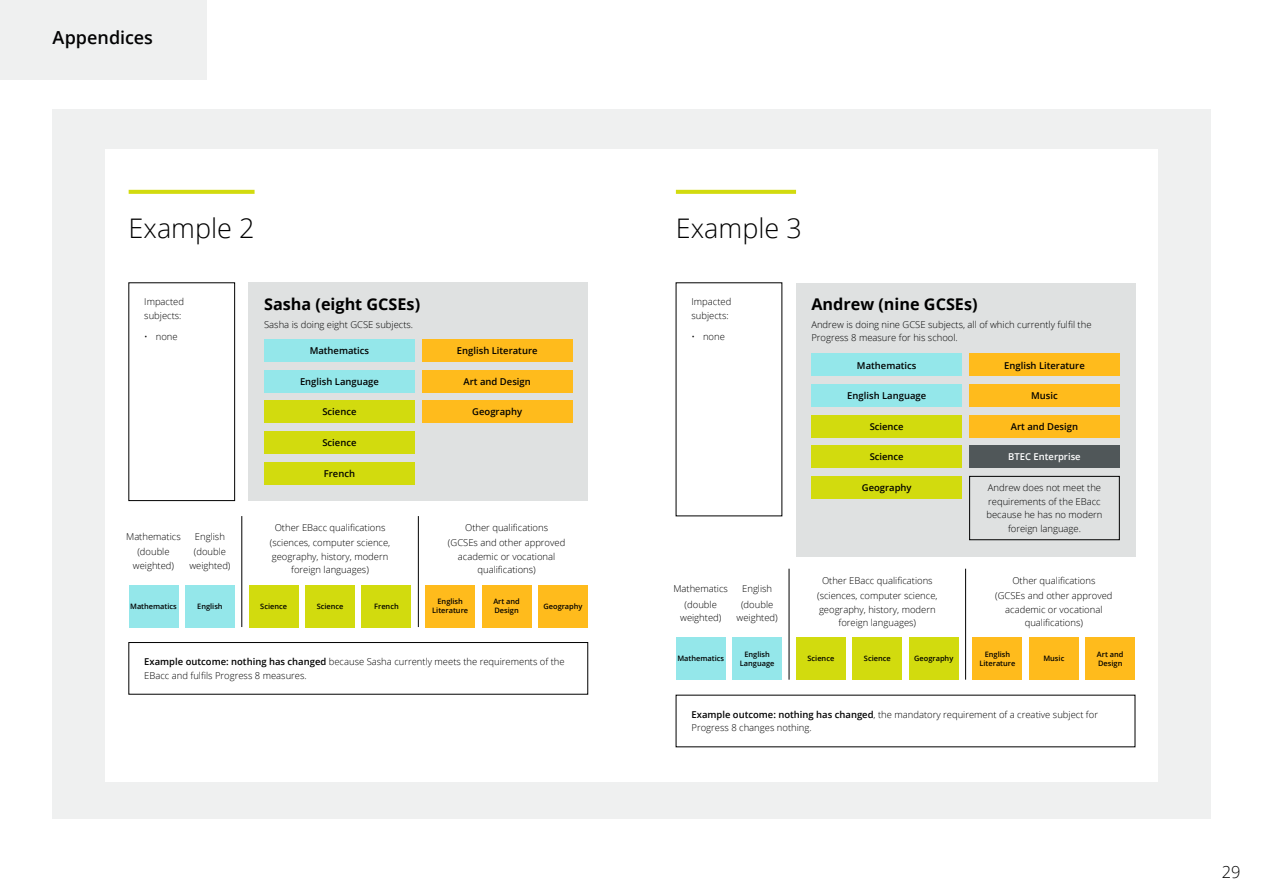
<style>
.page{position:relative;width:1263px;height:893px;background:#fff}
.page>*{position:absolute;margin:0;border:0;box-sizing:border-box;transform-origin:0 0}
.t1{font:300 27px "Open Sans";color:#000}
.section_headers{font:600 18px "Open Sans";color:#020203}
.body_text{font:300 16.5px "Open Sans";color:#000}
.t2{font:700 16.2px "Open Sans";color:#000}
.t3{font:300 9.45px/13.5px "Open Sans";color:#000;text-align:center}
.t4{font:600 9.45px "Open Sans";color:#000}
.t5{font:600 9.45px "Open Sans";color:#fff}
.t6{font:600 7.35px/8.9px "Open Sans";color:#000;text-align:center}
.s1{font-weight:600}
</style>
<div class="page">
<div style="left:53px;top:110px;width:684px;height:709px;background:#eff0f0"></div>
<div style="left:0;top:0;width:206px;height:80px;background:#eff0f0"></div>
<div style="left:526px;top:110px;width:684px;height:709px;background:#eff0f0"></div>
<div style="left:631px;top:149px;width:527px;height:632px;background:#fff"></div>
<div style="left:676px;top:638px;width:50px;height:42px;background:#94e7ea"></div>
<div style="left:732px;top:638px;width:50px;height:42px;background:#94e7ea"></div>
<hr style="left:789px;top:569px;width:1px;height:111px;background:#000">
<div style="left:796px;top:638px;width:50px;height:42px;background:#d2db0e"></div>
<div style="left:852px;top:638px;width:50px;height:42px;background:#d2db0e"></div>
<div style="left:909px;top:638px;width:49px;height:42px;background:#d2db0e"></div>
<div style="left:1029px;top:638px;width:50px;height:42px;background:#ffbb1c"></div>
<div style="left:1085px;top:638px;width:50px;height:42px;background:#ffbb1c"></div>
<div style="left:972px;top:638px;width:50px;height:42px;background:#ffbb1c"></div>
<hr style="left:965px;top:569px;width:1px;height:111px;background:#000">
<svg style="left:676px;top:190px;width:120px;height:4px"></svg>
<div style="left:796px;top:283px;width:339px;height:273px;background:#dfe1e1"></div>
<div style="left:812px;top:353px;width:150px;height:23px;background:#94e7ea"></div>
<div style="left:812px;top:384px;width:150px;height:23px;background:#94e7ea"></div>
<div style="left:812px;top:415px;width:150px;height:23px;background:#d2db0e"></div>
<div style="left:812px;top:445px;width:150px;height:23px;background:#d2db0e"></div>
<div style="left:812px;top:476px;width:150px;height:23px;background:#d2db0e"></div>
<div style="left:969px;top:353px;width:150px;height:23px;background:#ffbb1c"></div>
<div style="left:969px;top:384px;width:150px;height:23px;background:#ffbb1c"></div>
<div style="left:969px;top:415px;width:150px;height:23px;background:#ffbb1c"></div>
<div style="left:969px;top:476px;width:150px;height:64px;border:1px solid #000"></div>
<div style="left:969px;top:445px;width:150px;height:23px;background:#505759"></div>
<div style="left:105px;top:149px;width:526px;height:632px;background:#fff"></div>
<div style="left:129px;top:283px;width:106px;height:218px;border:1px solid #000"></div>
<div style="left:249px;top:283px;width:339px;height:218px;background:#dfe1e1"></div>
<div style="left:264px;top:339px;width:150px;height:23px;background:#94e7ea"></div>
<div style="left:264px;top:370px;width:150px;height:23px;background:#94e7ea"></div>
<div style="left:264px;top:400px;width:150px;height:23px;background:#d2db0e"></div>
<div style="left:264px;top:431px;width:150px;height:23px;background:#d2db0e"></div>
<div style="left:264px;top:461px;width:150px;height:23px;background:#d2db0e"></div>
<div style="left:422px;top:339px;width:150px;height:23px;background:#ffbb1c"></div>
<div style="left:422px;top:370px;width:150px;height:23px;background:#ffbb1c"></div>
<div style="left:422px;top:400px;width:150px;height:23px;background:#ffbb1c"></div>
<div style="left:129px;top:585px;width:49px;height:42px;background:#94e7ea"></div>
<div style="left:185px;top:585px;width:50px;height:42px;background:#94e7ea"></div>
<hr style="left:242px;top:516px;width:1px;height:111px;background:#000">
<div style="left:249px;top:585px;width:50px;height:42px;background:#d2db0e"></div>
<div style="left:305px;top:585px;width:50px;height:42px;background:#d2db0e"></div>
<div style="left:362px;top:585px;width:49px;height:42px;background:#d2db0e"></div>
<div style="left:482px;top:585px;width:49px;height:42px;background:#ffbb1c"></div>
<div style="left:538px;top:585px;width:50px;height:42px;background:#ffbb1c"></div>
<div style="left:425px;top:585px;width:50px;height:42px;background:#ffbb1c"></div>
<hr style="left:418px;top:516px;width:1px;height:111px;background:#000">
<div style="left:129px;top:642px;width:459px;height:52px;border:1px solid #000"></div>
<svg style="left:129px;top:190px;width:126px;height:4px"></svg>
<p class="section_headers" style="left:53px;top:25px;width:102px">Appendices</p>
<p class="t1" style="left:129px;top:210px;width:127px">Example 2</p>
<p class="t3" style="left:144px;top:295px;width:41px;text-align:left">Impacted subjects:</p>
<p class="t3" style="left:144px;top:330px;width:35px">• none</p>
<p class="t3" style="left:126px;top:528px;width:56px;line-height:15.5px">Mathematics (double</p>
<p class="t3" style="left:133px;top:558px;width:43px">weighted)</p>
<p class="t3" style="left:194px;top:528px;width:34px;line-height:15.5px;text-align:left">English (double</p>
<p class="t3" style="left:189px;top:558px;width:43px">weighted)</p>
<p class="t2" style="left:264px;top:293px;width:158px">Sasha (eight GCSEs)</p>
<p class="t3" style="left:264px;top:317px;width:151px">Sasha is doing eight GCSE subjects.</p>
<p class="t4" style="left:310px;top:344px;width:61px">Mathematics</p>
<p class="t4" style="left:300px;top:375px;width:80px">English Language</p>
<p class="t4" style="left:322px;top:405px;width:36px">Science</p>
<p class="t4" style="left:322px;top:436px;width:36px">Science</p>
<p class="t4" style="left:324px;top:467px;width:33px">French</p>
<p class="t3" style="left:270px;top:520px;width:122px;line-height:15.5px">Other EBacc qualifications (sciences, computer science,</p>
<p class="t3" style="left:272px;top:549px;width:118px">geography, history, modern foreign languages)</p>
<p class="t4" style="left:457px;top:344px;width:82px">English Literature</p>
<p class="t4" style="left:464px;top:375px;width:69px">Art and Design</p>
<p class="t4" style="left:472px;top:405px;width:51px">Geography</p>
<p class="t3" style="left:448px;top:520px;width:119px;line-height:15.5px">Other qualifications<br>(GCSEs and other approved</p>
<p class="t3" style="left:458px;top:549px;width:99px">academic or vocational qualifications)</p>
<p class="t6" style="left:130px;top:602px;width:48px">Mathematics</p>
<p class="t6" style="left:197px;top:602px;width:27px">English</p>
<p class="t6" style="left:260px;top:602px;width:28px">Science</p>
<p class="t6" style="left:317px;top:602px;width:28px">Science</p>
<p class="t6" style="left:374px;top:602px;width:26px">French</p>
<p class="t6" style="left:493px;top:597px;width:28px;text-align:left">Art and<br>Design</p>
<p class="t6" style="left:543px;top:602px;width:41px">Geography</p>
<p class="t6" style="left:432px;top:597px;width:37px">English<br>Literature</p>
<p class="t3" style="left:144px;top:655px;width:422px;text-align:left"><span class="s1">Example outcome: nothing has changed</span> because Sasha currently meets the requirements of the<br>EBacc and fulfils Progress 8 measures.</p>
<p class="t1" style="left:676px;top:210px;width:127px">Example 3</p>
<p class="t3" style="left:691px;top:295px;width:41px;text-align:left">Impacted subjects:</p>
<p class="t3" style="left:691px;top:330px;width:35px">• none</p>
<p class="t3" style="left:673px;top:581px;width:56px;line-height:15.5px">Mathematics (double</p>
<p class="t3" style="left:680px;top:611px;width:43px">weighted)</p>
<p class="t3" style="left:741px;top:581px;width:34px;line-height:15.5px;text-align:left">English (double</p>
<p class="t3" style="left:737px;top:611px;width:43px">weighted)</p>
<p class="t2" style="left:811px;top:293px;width:168px">Andrew (nine GCSEs)</p>
<p class="t3" style="left:811px;top:317px;width:282px;text-align:left">Andrew is doing nine GCSE subjects, all of which currently fulfil the<br>Progress 8 measure for his school.</p>
<p class="t4" style="left:857px;top:359px;width:61px">Mathematics</p>
<p class="t4" style="left:847px;top:389px;width:80px">English Language</p>
<p class="t4" style="left:870px;top:420px;width:36px">Science</p>
<p class="t4" style="left:870px;top:450px;width:36px">Science</p>
<p class="t4" style="left:862px;top:481px;width:51px">Geography</p>
<p class="t4" style="left:1004px;top:359px;width:82px">English Literature</p>
<p class="t4" style="left:1031px;top:389px;width:28px">Music</p>
<p class="t4" style="left:1011px;top:420px;width:69px">Art and Design</p>
<p class="t5" style="left:1008px;top:450px;width:74px">BTEC Enterprise</p>
<p class="t3" style="left:986px;top:481px;width:118px">Andrew does not meet the requirements of the EBacc because he has no modern foreign language.</p>
<p class="t3" style="left:817px;top:572px;width:122px;line-height:15.5px">Other EBacc qualifications (sciences, computer science,</p>
<p class="t3" style="left:819px;top:602px;width:118px">geography, history, modern foreign languages)</p>
<p class="t3" style="left:995px;top:572px;width:119px;line-height:15.5px">Other qualifications<br>(GCSEs and other approved</p>
<p class="t3" style="left:1005px;top:602px;width:99px">academic or vocational qualifications)</p>
<p class="t6" style="left:677px;top:654px;width:48px">Mathematics</p>
<p class="t6" style="left:740px;top:650px;width:36px">English<br>Language</p>
<p class="t6" style="left:807px;top:654px;width:28px">Science</p>
<p class="t6" style="left:864px;top:654px;width:28px">Science</p>
<p class="t6" style="left:914px;top:654px;width:41px">Geography</p>
<p class="t6" style="left:1043px;top:654px;width:22px">Music</p>
<p class="t6" style="left:1097px;top:650px;width:28px;text-align:left">Art and<br>Design</p>
<p class="t6" style="left:979px;top:650px;width:37px">English<br>Literature</p>
<p class="t3" style="left:691px;top:707px;width:408px;text-align:left"><span class="s1">Example outcome: nothing has changed</span>, the mandatory requirement of a creative subject for<br>Progress 8 changes nothing.</p>
<p class="body_text" style="left:1222px;top:861px;width:20px">29</p>
</div>
